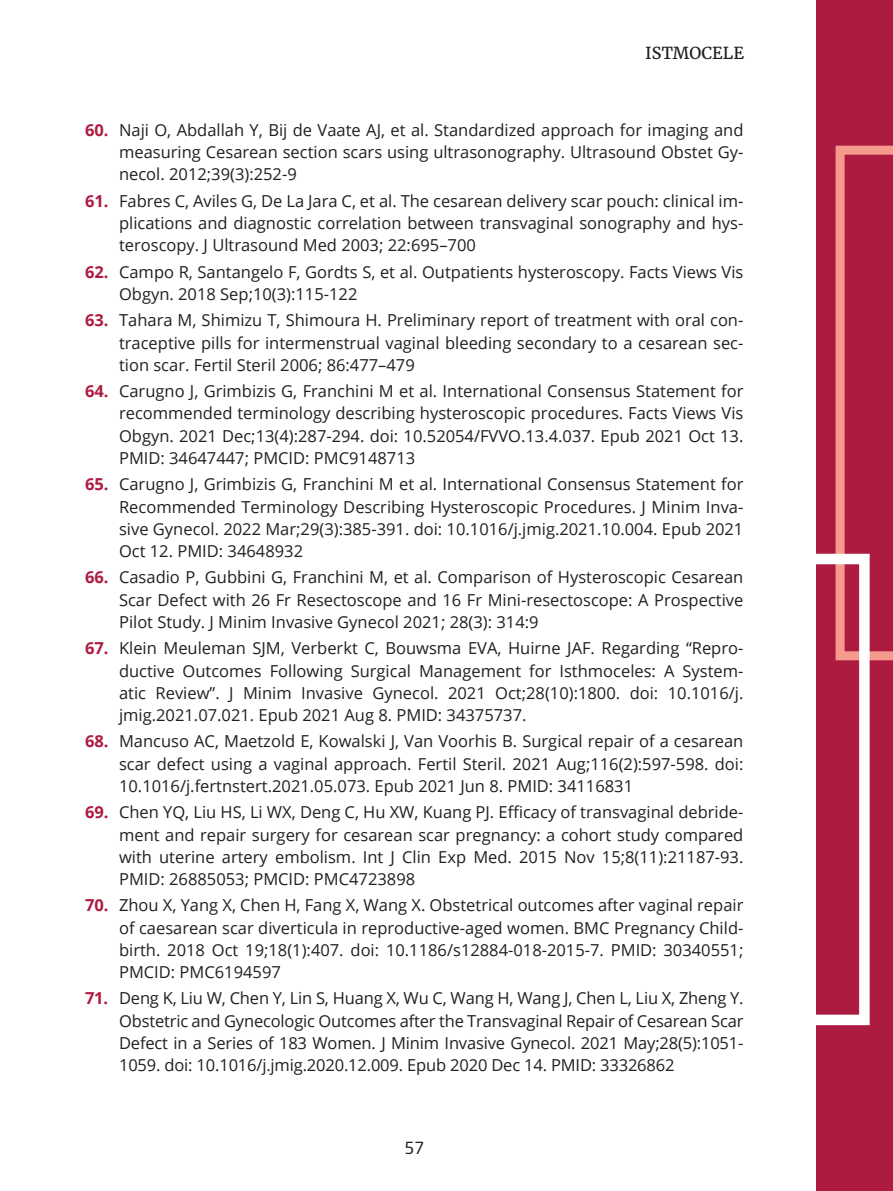
<style>
.page{position:relative;width:893px;height:1191px;background:#fff}
.page>*{position:absolute;margin:0;border:0;box-sizing:border-box;transform-origin:0 0}
.t1{font:16.5px/22.2px "Open Sans";color:#231f20;text-align:justify}
.t2{font:16.5px "Merriweather";color:#231f20}
.t3{font:16.5px "Neo Sans W1 G";color:#231f20}
.s1{font-weight:700;color:#ae1b41}
</style>
<div class="page">
<div style="left:816px;top:0;width:77px;height:1191px;background:#ae1b41"></div>
<svg style="left:836px;top:146px;width:57px;height:514px"></svg>
<div style="left:215px;top:554px;width:655px;height:471px;border:10px solid #fff"></div>
<p class="t2" style="left:645px;top:43px;width:100px">ISTMOCELE</p>
<p class="t1" style="left:119px;top:118px;width:626px;text-indent:-34px"><span class="s1">60.</span> Naji O, Abdallah Y, Bij de Vaate AJ, et al. Standardized approach for imaging and measuring Cesarean section scars using ultrasonography. Ultrasound Obstet Gy&shy;necol. 2012;39(3):252-9</p>
<p class="t1" style="left:119px;top:189px;width:626px;text-indent:-34px"><span class="s1">61.</span> Fabres C, Aviles G, De La Jara C, et al. The cesarean delivery scar pouch: clinical im&shy;plications and diagnostic correlation between transvaginal sonography and hys&shy;teroscopy. J Ultrasound Med 2003; 22:695–700</p>
<p class="t1" style="left:119px;top:260px;width:626px;text-indent:-34px"><span class="s1">62.</span> Campo R, Santangelo F, Gordts S, et al. Outpatients hysteroscopy. Facts Views Vis<br>Obgyn. 2018 Sep;10(3):115-122</p>
<p class="t1" style="left:119px;top:309px;width:626px;text-indent:-34px"><span class="s1">63.</span> Tahara M, Shimizu T, Shimoura H. Preliminary report of treatment with oral con&shy;traceptive pills for intermenstrual vaginal bleeding secondary to a cesarean sec&shy;tion scar. Fertil Steril 2006; 86:477–479</p>
<p class="t1" style="left:119px;top:380px;width:626px;text-indent:-34px"><span class="s1">64.</span> Carugno J, Grimbizis G, Franchini M et al. International Consensus Statement for recommended terminology describing hysteroscopic procedures. Facts Views Vis Obgyn. 2021 Dec;13(4):287-294. doi: 10.52054/FVVO.13.4.037. Epub 2021 Oct 13.<br>PMID: 34647447; PMCID: PMC9148713</p>
<p class="t1" style="left:119px;top:473px;width:626px;text-indent:-34px"><span class="s1">65.</span> Carugno J, Grimbizis G, Franchini M et al. International Consensus Statement for Recommended Terminology Describing Hysteroscopic Procedures. J Minim Inva&shy;sive Gynecol. 2022 Mar;29(3):385-391. doi: 10.1016/j.jmig.2021.10.004. Epub 2021<br>Oct 12. PMID: 34648932</p>
<p class="t1" style="left:119px;top:566px;width:626px;text-indent:-34px"><span class="s1">66.</span> Casadio P, Gubbini G, Franchini M, et al. Comparison of Hysteroscopic Cesarean Scar Defect with 26 Fr Resectoscope and 16 Fr Mini-resectoscope: A Prospective Pilot Study. J Minim Invasive Gynecol 2021; 28(3): 314:9</p>
<p class="t1" style="left:119px;top:637px;width:626px;text-indent:-34px"><span class="s1">67.</span> Klein Meuleman SJM, Verberkt C, Bouwsma EVA, Huirne JAF. Regarding “Repro&shy;ductive Outcomes Following Surgical Management for Isthmoceles: A System&shy;atic Review”. J Minim Invasive Gynecol. 2021 Oct;28(10):1800. doi: 10.1016/j. jmig.2021.07.021. Epub 2021 Aug 8. PMID: 34375737.</p>
<p class="t1" style="left:119px;top:730px;width:626px;text-indent:-34px"><span class="s1">68.</span> Mancuso AC, Maetzold E, Kowalski J, Van Voorhis B. Surgical repair of a cesarean scar defect using a vaginal approach. Fertil Steril. 2021 Aug;116(2):597-598. doi:<br>10.1016/j.fertnstert.2021.05.073. Epub 2021 Jun 8. PMID: 34116831</p>
<p class="t1" style="left:119px;top:800px;width:626px;text-indent:-34px"><span class="s1">69.</span> Chen YQ, Liu HS, Li WX, Deng C, Hu XW, Kuang PJ. Efficacy of transvaginal debride&shy;ment and repair surgery for cesarean scar pregnancy: a cohort study compared with uterine artery embolism. Int J Clin Exp Med. 2015 Nov 15;8(11):21187-93.<br>PMID: 26885053; PMCID: PMC4723898</p>
<p class="t1" style="left:119px;top:894px;width:626px;text-indent:-34px"><span class="s1">70.</span> Zhou X, Yang X, Chen H, Fang X, Wang X. Obstetrical outcomes after vaginal repair of caesarean scar diverticula in reproductive-aged women. BMC Pregnancy Child&shy;birth. 2018 Oct 19;18(1):407. doi: 10.1186/s12884-018-2015-7. PMID: 30340551; PMCID: PMC6194597</p>
<p class="t1" style="left:119px;top:987px;width:626px;text-indent:-34px"><span class="s1">71.</span> Deng K, Liu W, Chen Y, Lin S, Huang X, Wu C, Wang H, Wang J, Chen L, Liu X, Zheng Y.<br>Obstetric and Gynecologic Outcomes after the Transvaginal Repair of Cesarean Scar Defect in a Series of 183 Women. J Minim Invasive Gynecol. 2021 May;28(5):1051- 1059. doi: 10.1016/j.jmig.2020.12.009. Epub 2020 Dec 14. PMID: 33326862</p>
<p class="t3" style="left:405px;top:1138px;width:21px">57</p>
</div>
